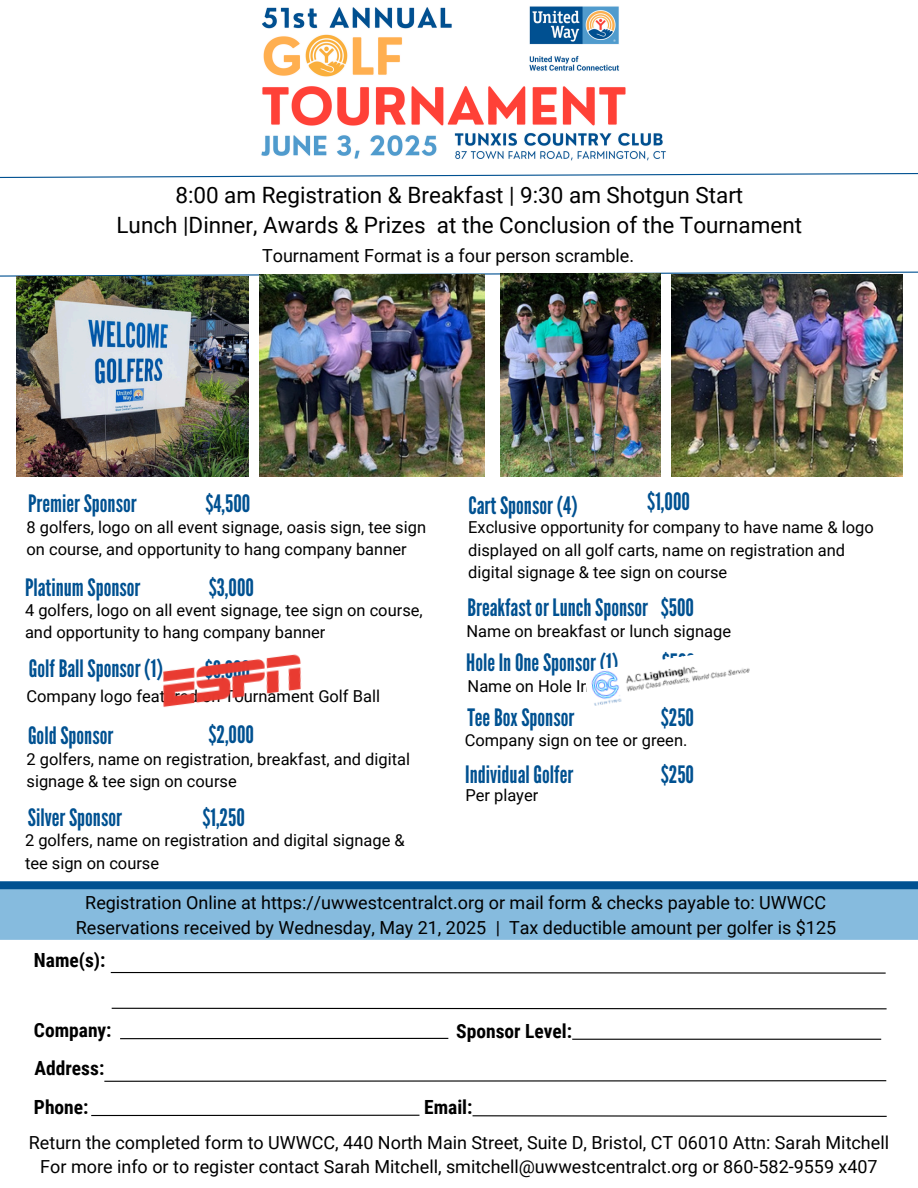
<style>
.page{position:relative;width:918px;height:1188px;background:#fff}
.page>*{position:absolute;margin:0;border:0;box-sizing:border-box;transform-origin:0 0}
.t1{font:24px "League Gothic";color:#005191}
.t2{font:22.5px/30.3px "Roboto";color:#000;text-align:center}
.t3{font:700 19.5px "Roboto Condensed";color:#000}
.t4{font:18px/24.8px "Roboto";color:#000;text-align:center}
.t5{font:16.5px/22.5px "Roboto";color:#000}
</style>
<div class="page">
<div style="left:0;top:881px;width:918px;height:59px;background:#86bbde"></div>
<svg style="left:0;top:271px;width:918px;height:6px"></svg>
<div style="left:0;top:881px;width:918px;height:8px;background:#005191"></div>
<svg style="left:104px;top:1080px;width:783px;height:2px;background:#6f6f6f"></svg>
<hr style="left:91px;top:1115px;width:328px;height:1px;background:#000">
<svg style="left:472px;top:1115px;width:415px;height:2px"></svg>
<svg style="left:110px;top:972px;width:776px;height:2px;background:#6f6f6f"></svg>
<svg style="left:111px;top:1007px;width:776px;height:3px"></svg>
<svg style="left:0;top:173px;width:918px;height:5px"></svg>
<hr style="left:120px;top:1038px;width:328px;height:1px;background:#000">
<hr style="left:572px;top:1039px;width:309px;height:1px;background:#000">
<img style="left:261px;top:6px;width:405px;height:155px">
<img style="left:17px;top:276px;width:232px;height:200px">
<img style="left:500px;top:274px;width:161px;height:202px">
<img style="left:260px;top:275px;width:225px;height:201px">
<img style="left:671px;top:275px;width:232px;height:201px">
<img style="left:162px;top:654px;width:140px;height:53px">
<img style="left:591px;top:666px;width:159px;height:40px">
<p class="t2" style="left:117px;top:180px;width:687px">8:00 am Registration &amp; Breakfast | 9:30 am Shotgun Start<br>Lunch |Dinner, Awards &amp; Prizes at the Conclusion of the Tournament</p>
<h1 class="t4" style="left:262px;top:243px;width:374px">Tournament Format is a four person scramble.</h1>
<h1 class="t1" style="left:205px;top:490px;width:46px">$4,500</h1>
<h1 class="t1" style="left:28px;top:490px;width:110px">PremierSponsor</h1>
<p class="t5" style="left:27px;top:516px;width:401px">8 golfers, logo on all event signage, oasis sign, tee sign on course, and opportunity to hang company banner</p>
<h1 class="t1" style="left:209px;top:574px;width:47px">$3,000</h1>
<h1 class="t1" style="left:25px;top:574px;width:117px">Platinum Sponsor</h1>
<p class="t5" style="left:25px;top:599px;width:399px">4 golfers, logo on all event signage, tee sign on course, and opportunity to hang company banner</p>
<p class="t1" style="left:29px;top:655px;width:136px">GolfBallSponsor (1)</p>
<h1 class="t1" style="left:205px;top:655px;width:47px">$3,000</h1>
<p class="t5" style="left:27px;top:685px;width:355px">Company logo featured on Tournament Golf Ball</p>
<h1 class="t1" style="left:208px;top:721px;width:47px">$2,000</h1>
<p class="t1" style="left:28px;top:722px;width:87px">GoldSponsor</p>
<h1 class="t5" style="left:27px;top:748px;width:385px">2 golfers, name on registration, breakfast, and digital signage &amp; tee sign on course</h1>
<p class="t1" style="left:202px;top:804px;width:44px">$1,250</p>
<p class="t1" style="left:28px;top:804px;width:96px">SilverSponsor</p>
<h1 class="t5" style="left:25px;top:829px;width:381px">2 golfers, name on registration and digital signage &amp; tee sign on course</h1>
<p class="t1" style="left:647px;top:488px;width:44px">$1,000</p>
<h1 class="t1" style="left:469px;top:491px;width:111px">CartSponsor (4)</h1>
<h1 class="t5" style="left:468px;top:516px;width:407px">Exclusive opportunity for company to have name &amp; logo displayed on all golf carts, name on registration and digital signage &amp; tee sign on course</h1>
<p class="t1" style="left:468px;top:593px;width:182px">Breakfastor LunchSponsor</p>
<h1 class="t1" style="left:661px;top:593px;width:35px">$500</h1>
<h1 class="t5" style="left:467px;top:620px;width:266px">Name on breakfast or lunch signage</h1>
<p class="t1" style="left:466px;top:649px;width:154px">HoleInOneSponsor (1)</p>
<h1 class="t1" style="left:662px;top:649px;width:35px">$500</h1>
<h1 class="t5" style="left:468px;top:675px;width:218px">Name on Hole In One tee sign</h1>
<p class="t1" style="left:661px;top:704px;width:35px">$250</p>
<h1 class="t1" style="left:467px;top:704px;width:108px">TeeBoxSponsor</h1>
<h1 class="t5" style="left:465px;top:730px;width:224px">Company sign on tee or green.</h1>
<h1 class="t1" style="left:465px;top:760px;width:109px">IndividualGolfer</h1>
<h1 class="t5" style="left:465px;top:784px;width:75px">Per player</h1>
<p class="t1" style="left:661px;top:760px;width:35px">$250</p>
<p class="t4" style="left:76px;top:891px;width:762px">Registration Online at https://uwwestcentralct.org or mail form &amp; checks payable to: UWWCC<br>Reservations received by Wednesday, May 21, 2025 | Tax deductible amount per golfer is $125</p>
<p class="t3" style="left:34px;top:949px;width:73px">Name(s):</p>
<h3 class="t3" style="left:34px;top:1019px;width:79px">Company:</h3>
<p class="t3" style="left:35px;top:1057px;width:71px">Address:</p>
<h1 class="t3" style="left:456px;top:1020px;width:117px">Sponsor Level:</h1>
<p class="t3" style="left:34px;top:1096px;width:56px">Phone:</p>
<p class="t4" style="left:29px;top:1130px;width:862px">Return the completed form to UWWCC, 440 North Main Street, Suite D, Bristol, CT 06010 Attn: Sarah Mitchell<br>For more info or to register contact Sarah Mitchell, smitchell@uwwestcentralct.org or 860-582-9559 x407</p>
<p class="t3" style="left:424px;top:1096px;width:50px">Email:</p>
</div>
